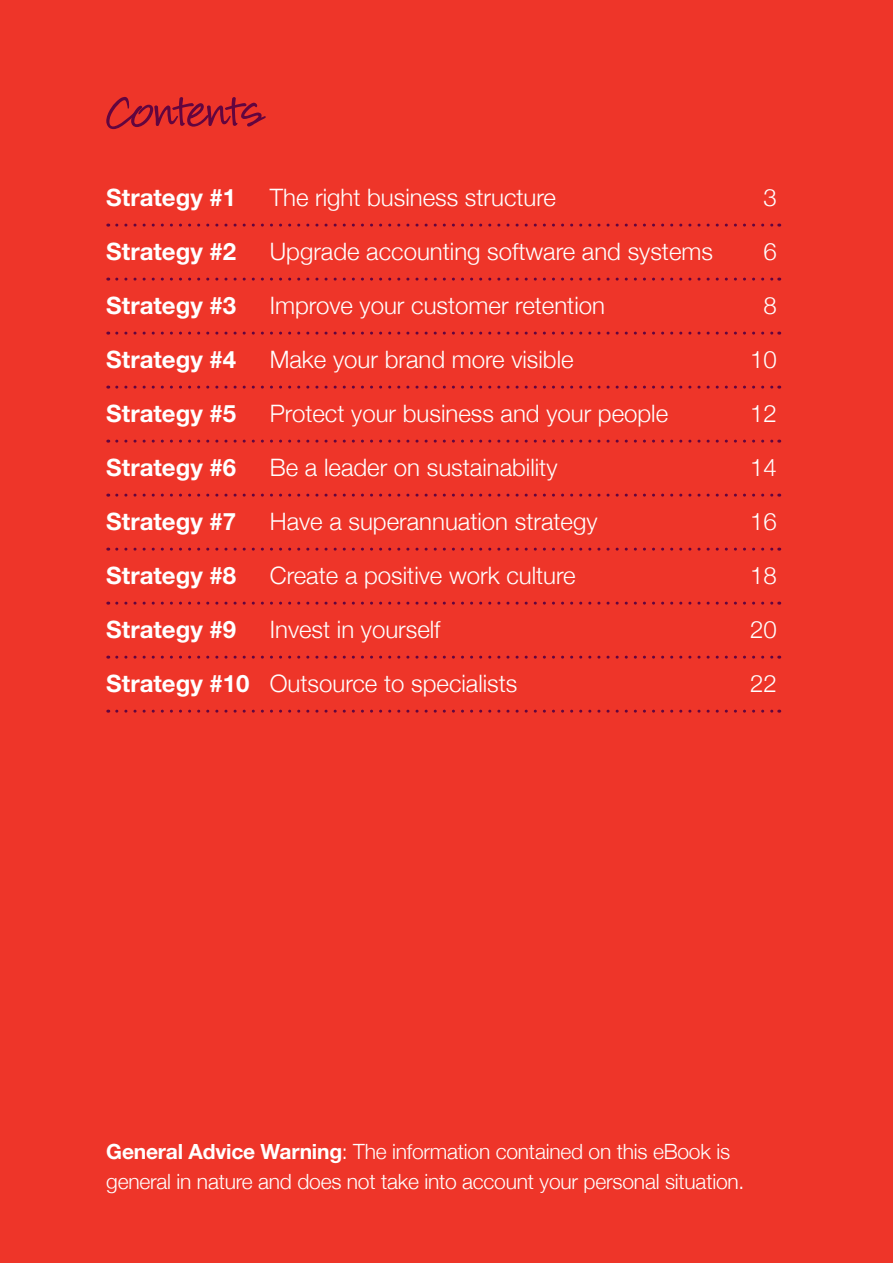
<style>
.page{position:relative;width:893px;height:1263px;background:#ee3529}
.page>*{position:absolute;margin:0;border:0;box-sizing:border-box;transform-origin:0 0}
.t1{font:54px "Louisiana";letter-spacing:-.05em;color:#62053f}
.t2{font:300 24px "Helvetica Neue";color:#fff}
.t3{font:700 24px "Helvetica Neue";color:#fff}
.Basic_body{font:300 21px/30px "Helvetica Neue";letter-spacing:-.01em;color:#fff}
.s1{font-weight:700}
</style>
<div class="page">
<hr style="left:892px;top:0;width:1px;height:623px;background:#62053f">
<svg style="left:117px;top:224px;width:663px;height:3px"></svg>
<svg style="left:117px;top:278px;width:663px;height:3px"></svg>
<svg style="left:117px;top:332px;width:663px;height:3px"></svg>
<svg style="left:117px;top:386px;width:663px;height:3px"></svg>
<svg style="left:117px;top:440px;width:663px;height:3px"></svg>
<svg style="left:117px;top:494px;width:663px;height:3px"></svg>
<svg style="left:117px;top:548px;width:663px;height:3px"></svg>
<svg style="left:117px;top:602px;width:663px;height:3px"></svg>
<svg style="left:117px;top:656px;width:663px;height:3px"></svg>
<svg style="left:117px;top:710px;width:663px;height:3px"></svg>
<p class="t1" style="left:106px;top:86px;width:159px">Contents</p>
<p class="t3" style="left:106px;top:183px;width:131px">Strategy #1</p>
<p class="t2" style="left:270px;top:178px;width:288px">The right business structure</p>
<p class="t2" style="left:763px;top:178px;width:15px">3</p>
<p class="t3" style="left:106px;top:237px;width:131px">Strategy #2</p>
<p class="t2" style="left:270px;top:232px;width:445px">Upgrade accounting software and systems</p>
<p class="t2" style="left:763px;top:232px;width:15px">6</p>
<p class="t3" style="left:106px;top:291px;width:131px">Strategy #3</p>
<p class="t2" style="left:270px;top:286px;width:337px">Improve your customer retention</p>
<p class="t2" style="left:763px;top:286px;width:15px">8</p>
<p class="t3" style="left:106px;top:345px;width:131px">Strategy #4</p>
<p class="t2" style="left:270px;top:340px;width:305px">Make your brand more visible</p>
<p class="t2" style="left:750px;top:340px;width:28px">10</p>
<p class="t3" style="left:106px;top:399px;width:131px">Strategy #5</p>
<p class="t2" style="left:270px;top:394px;width:400px">Protect your business and your people</p>
<p class="t2" style="left:750px;top:394px;width:28px">12</p>
<p class="t3" style="left:106px;top:453px;width:131px">Strategy #6</p>
<p class="t2" style="left:270px;top:448px;width:289px">Be a leader on sustainability</p>
<p class="t2" style="left:750px;top:448px;width:28px">14</p>
<p class="t3" style="left:106px;top:507px;width:131px">Strategy #7</p>
<p class="t2" style="left:270px;top:502px;width:329px">Have a superannuation strategy</p>
<p class="t2" style="left:750px;top:502px;width:28px">16</p>
<p class="t3" style="left:106px;top:561px;width:131px">Strategy #8</p>
<p class="t2" style="left:270px;top:556px;width:307px">Create a positive work culture</p>
<p class="t2" style="left:750px;top:556px;width:28px">18</p>
<p class="t3" style="left:106px;top:615px;width:131px">Strategy #9</p>
<p class="t2" style="left:270px;top:610px;width:172px">Invest in yourself</p>
<p class="t2" style="left:750px;top:610px;width:28px">20</p>
<p class="t2" style="left:106px;top:664px;width:413px"><span class="s1">Strategy #10</span> Outsource to specialists</p>
<p class="t2" style="left:750px;top:664px;width:28px">22</p>
<p class="Basic_body" style="left:106px;top:1135px;width:640px"><span class="s1">General Advice Warning</span>: The information contained on this eBook is general in nature and does not take into account your personal situation.</p>
</div>
